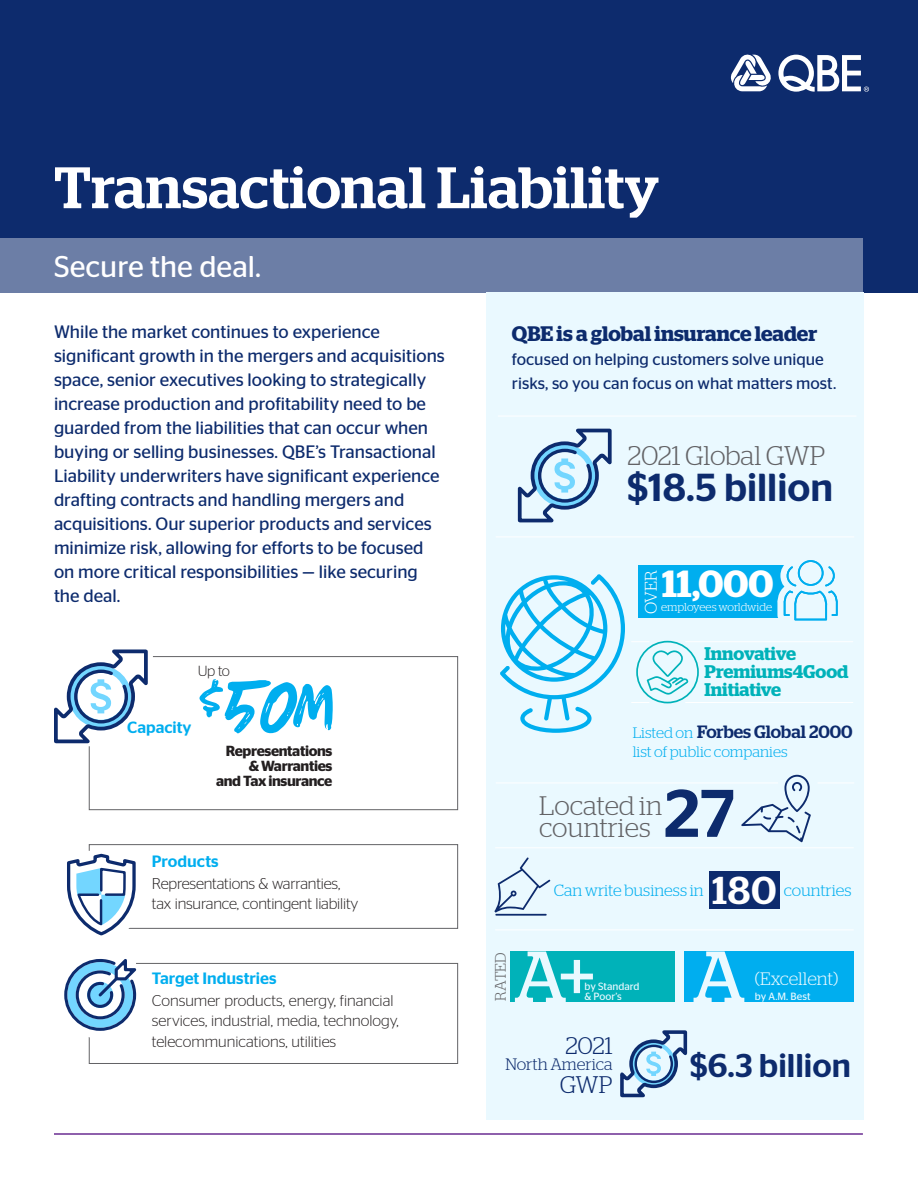
<style>
.page{position:relative;width:918px;height:1188px;background:#fff}
.page>*{position:absolute;margin:0;border:0;box-sizing:border-box;transform-origin:0 0}
.t1{font:87.75px "Markerfield";color:#00aeef}
.Subtitles{font:500 67.05px "Stag Sans";color:#0d2b6d}
.t2{font:500 58.35px "Stag";letter-spacing:.01em;color:#fff}
.Subtitles-2{font:500 39px "Stag Sans";color:#0d2b6d}
.Subtitles-3{font:600 37.8px "Stag";color:#fff}
.Subtitles-4{font:500 32.85px "Stag Sans";color:#0d2b6d}
.Headline_Title{font:30px "Stag Sans";color:#fff}
.Subtitles-5{font:300 27px "Stag";letter-spacing:-.005em;color:#636366}
.Subtitles-6{font:300 26.7px/22px "Stag";color:#636366}
.Subtitles-7{font:300 24px "Stag";color:#0d2b6d}
.Subtitles-8{font:600 21px "Stag";color:#0d2b6d}
.Subtitles-9{font:600 18.3px "Stag";color:#00b2b9}
.t3{font:18px/24px "Stag Sans";color:#0d2b6d}
.Subtitles-10{font:300 18px "Stag";letter-spacing:-.005em;color:#eaf9ff}
.Subtitles-11{font:500 17.85px "Stag";color:#0d2b6d}
.Subtitles-12{font:300 16.8px "Stag";color:#fff}
.Subtitles-13{font:16.5px/24px "Stag Sans";color:#0d2b6d}
.Subtitles-14{font:300 16.5px "Stag";letter-spacing:-.005em;color:#0d2b6d}
.t4{font:500 16.35px "Stag Sans";color:#00aeef}
.Subtitles-15{font:300 16.2px "Stag";color:#00aeef}
.t5{font:500 16.2px "Stag Sans";color:#00aeef}
.t6{font:300 15.6px/20.2px "Stag Sans";color:#231f20}
.Subtitles-16{font:300 15.15px "Stag";color:#636366}
.Subtitles-17{font:300 15px "Stag";letter-spacing:-.005em;color:#00aeef}
.t7{font:600 14.55px/15px "Stag Sans";letter-spacing:-.025em;color:#231f20;text-align:right}
.t8{font:300 14.55px "Stag Sans";color:#231f20}
.Subtitles-18{font:300 11.4px "Stag";letter-spacing:-.01em;color:#fff}
.Subtitles-19{font:10.5px/10.5px "Stag Sans";color:#eaf9ff}
.s1{font-weight:300;font-size:15px;color:#00aeef}
.s2{font-weight:500;font-size:38.85px;color:#fff}
</style>
<div class="page">
<div style="left:0;top:0;width:918px;height:292px;background:#0d2b6d"></div>
<svg style="left:64px;top:959px;width:394px;height:105px"></svg>
<div style="left:89px;top:844px;width:369px;height:85px;border:1px solid #636366"></div>
<svg style="left:67px;top:849px;width:78px;height:87px"></svg>
<hr style="left:54px;top:1133px;width:809px;height:2px;background:#692c91">
<svg style="left:731px;top:54px;width:138px;height:38px"></svg>
<div style="left:0;top:238px;width:863px;height:54px;background:#6c7ea6"></div>
<svg style="left:89px;top:656px;width:369px;height:154px"></svg>
<div style="left:486px;top:293px;width:378px;height:827px;background:#eaf9ff"></div>
<svg style="left:741px;top:775px;width:70px;height:67px"></svg>
<div style="left:638px;top:566px;width:155px;height:52px;background:#00aeef"></div>
<svg style="left:774px;top:560px;width:64px;height:61px"></svg>
<hr style="left:685px;top:641px;width:168px;height:1px;background:#fff">
<hr style="left:685px;top:702px;width:168px;height:1px;background:#fff">
<svg style="left:631px;top:641px;width:68px;height:62px"></svg>
<hr style="left:496px;top:783px;width:282px;height:1px;background:#fff">
<hr style="left:496px;top:537px;width:358px;height:1px;background:#fff">
<hr style="left:498px;top:416px;width:358px;height:1px;background:#fff">
<hr style="left:495px;top:848px;width:359px;height:1px;background:#fff">
<hr style="left:495px;top:930px;width:359px;height:1px;background:#fff">
<div style="left:511px;top:952px;width:164px;height:50px;background:#00b2b9"></div>
<svg style="left:515px;top:951px;width:78px;height:51px"></svg>
<div style="left:684px;top:952px;width:170px;height:50px;background:#00aeef"></div>
<svg style="left:694px;top:951px;width:50px;height:51px"></svg>
<hr style="left:818px;top:783px;width:36px;height:1px;background:#fff">
<svg style="left:517px;top:428px;width:95px;height:95px"></svg>
<svg style="left:500px;top:574px;width:125px;height:159px"></svg>
<svg style="left:620px;top:1030px;width:68px;height:68px"></svg>
<svg style="left:54px;top:649px;width:97px;height:96px"></svg>
<div style="left:709px;top:871px;width:71px;height:38px;background:#0d2b6d"></div>
<hr style="left:495px;top:914px;width:52px;height:2px;background:#0d2b6d">
<svg style="left:495px;top:857px;width:55px;height:56px"></svg>
<p class="t2" style="left:54px;top:153px;width:607px">Transactional Liability</p>
<p class="Headline_Title" style="left:54px;top:249px;width:208px">Secure the deal.</p>
<p class="t3" style="left:54px;top:320px;width:392px">While the market continues to experience significant growth in the mergers and acquisitions space, senior executives looking to strategically increase production and profitability need to be guarded from the liabilities that can occur when buying or selling businesses. QBE’s Transactional Liability underwriters have significant experience drafting contracts and handling mergers and acquisitions. Our superior products and services minimize risk, allowing for efforts to be focused on more critical responsibilities — like securing the deal.</p>
<p class="t8" style="left:198px;top:663px;width:34px">Up to</p>
<p class="t1" style="left:197px;top:654px;width:137px"><sup>$</sup>50M</p>
<p class="t5" style="left:127px;top:718px;width:66px">Capacity</p>
<p class="t7" style="left:216px;top:743px;width:118px">Representations &amp; Warranties<br>and Tax insurance</p>
<p class="t4" style="left:152px;top:852px;width:68px">Products</p>
<p class="t6" style="left:152px;top:873px;width:208px">Representations &amp; warranties, tax insurance, contingent liability</p>
<p class="t4" style="left:152px;top:969px;width:126px">Target Industries</p>
<p class="t6" style="left:152px;top:990px;width:248px">Consumer products, energy, financial services, industrial, media, technology, telecommunications, utilities</p>
<p class="Subtitles-8" style="left:512px;top:321px;width:307px">QBE is a global insurance leader</p>
<p class="Subtitles-13" style="left:512px;top:347px;width:326px">focused on helping customers solve unique risks, so you can focus on what matters most.</p>
<p class="Subtitles-5" style="left:627px;top:441px;width:199px">2021 Global GWP</p>
<p class="Subtitles-2" style="left:627px;top:465px;width:207px">$18.5 billion</p>
<p class="Subtitles-3" style="left:662px;top:561px;width:113px">11,000</p>
<p class="Subtitles-12" style="left:641px;top:614px;width:45px;rotate:-90deg">OVER</p>
<p class="Subtitles-18" style="left:661px;top:601px;width:113px">employees worldwide</p>
<p class="Subtitles-9" style="left:705px;top:642px;width:93px">Innovative</p>
<p class="Subtitles-9" style="left:705px;top:661px;width:146px">Premiums4Good</p>
<p class="Subtitles-9" style="left:705px;top:679px;width:78px">Initiative</p>
<p class="Subtitles-11" style="left:633px;top:721px;width:221px"><span class="s1">Listed on</span> Forbes Global 2000</p>
<p class="Subtitles-17" style="left:633px;top:743px;width:156px">list of public companies</p>
<p class="Subtitles" style="left:664px;top:775px;width:72px">27</p>
<p class="Subtitles-6" style="left:539px;top:794px;width:124px">Located in countries</p>
<p class="Subtitles-16" style="left:492px;top:1001px;width:50px;rotate:-90deg">RATED</p>
<p class="Subtitles-15" style="left:554px;top:881px;width:224px">Can write business in <span class="s2">180</span></p>
<p class="Subtitles-15" style="left:784px;top:881px;width:69px">countries</p>
<p class="Subtitles-10" style="left:755px;top:968px;width:85px">(Excellent)</p>
<p class="Subtitles-19" style="left:584px;top:981px;width:57px">by Standard &amp; Poor’s</p>
<p class="Subtitles-19" style="left:755px;top:991px;width:57px">by A.M. Best</p>
<p class="Subtitles-7" style="left:565px;top:1032px;width:49px">2021</p>
<p class="Subtitles-14" style="left:505px;top:1055px;width:109px">North America</p>
<p class="Subtitles-7" style="left:560px;top:1071px;width:54px">GWP</p>
<p class="Subtitles-4" style="left:690px;top:1046px;width:162px">$6.3 billion</p>
</div>
